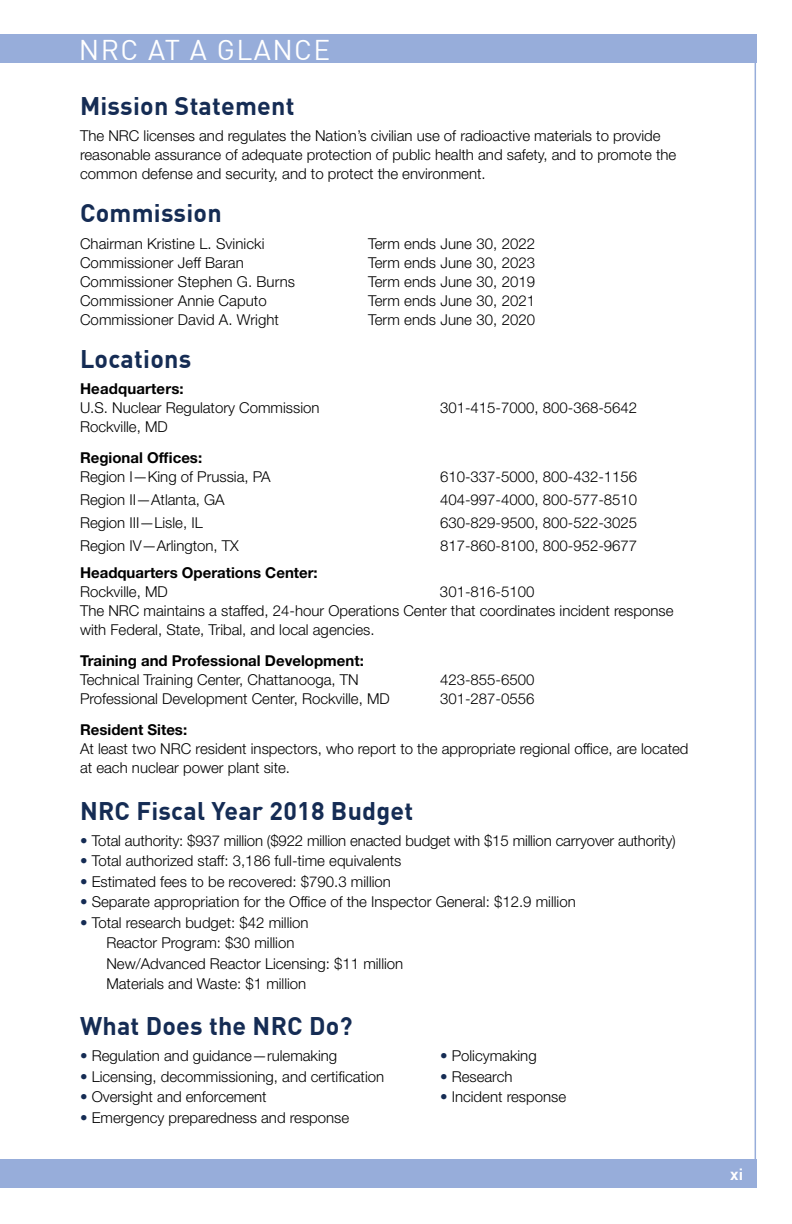
<style>
.page{position:relative;width:792px;height:1224px;background:#fff}
.page>*{position:absolute;margin:0;border:0;box-sizing:border-box;transform-origin:0 0}
.t1{font:28px "DIN Offc";letter-spacing:.05em;color:#fff}
.t2{font:700 25px "DIN Offc";letter-spacing:.01em;color:#152c54}
.t3{font:700 16px "DIN Offc";color:#fff}
.t4{font:300 15px/19px "Helvetica Neue LT Std";color:#000}
.t5{font:700 15px "Helvetica Neue LT Std";color:#000}
.s1{color:#152c54}
</style>
<div class="page">
<div style="left:0;top:35px;width:756px;height:28px;background:#97adda"></div>
<div style="left:0;top:1159px;width:756px;height:29px;background:#97adda"></div>
<hr style="left:755px;top:35px;width:1px;height:1153px;background:#97adda">
<h1 class="t1" style="left:79px;top:32px;width:253px">NRC AT A GLANCE</h1>
<h2 class="t2" style="left:80px;top:90px;width:216px">Mission Statement</h2>
<p class="t4" style="left:80px;top:126px;width:598px">The NRC licenses and regulates the Nation’s civilian use of radioactive materials to provide reasonable assurance of adequate protection of public health and safety, and to promote the common defense and security, and to protect the environment.</p>
<h2 class="t2" style="left:80px;top:197px;width:143px">Commission</h2>
<p class="t4" style="left:80px;top:234px;width:186px">Chairman Kristine L. Svinicki</p>
<p class="t4" style="left:368px;top:234px;width:169px">Term ends June 30, 2022</p>
<p class="t4" style="left:80px;top:253px;width:165px">Commissioner Jeff Baran</p>
<p class="t4" style="left:368px;top:253px;width:169px">Term ends June 30, 2023</p>
<p class="t4" style="left:80px;top:272px;width:217px">Commissioner Stephen G. Burns</p>
<p class="t4" style="left:368px;top:272px;width:169px">Term ends June 30, 2019</p>
<p class="t4" style="left:80px;top:291px;width:188px">Commissioner Annie Caputo</p>
<p class="t4" style="left:368px;top:291px;width:169px">Term ends June 30, 2021</p>
<p class="t4" style="left:80px;top:310px;width:200px">Commissioner David A. Wright</p>
<p class="t4" style="left:368px;top:310px;width:169px">Term ends June 30, 2020</p>
<h2 class="t2" style="left:80px;top:342px;width:113px">Locations</h2>
<p class="t5" style="left:80px;top:379px;width:105px">Headquarters:</p>
<p class="t4" style="left:80px;top:398px;width:241px">U.S. Nuclear Regulatory Commission</p>
<p class="t4" style="left:440px;top:398px;width:199px">301-415-7000, 800-368-5642</p>
<p class="t4" style="left:80px;top:417px;width:89px">Rockville, MD</p>
<p class="t5" style="left:80px;top:448px;width:124px">Regional Offices:</p>
<p class="t4" style="left:80px;top:467px;width:192px">Region I—King of Prussia, PA</p>
<p class="t4" style="left:440px;top:467px;width:199px">610-337-5000, 800-432-1156</p>
<p class="t4" style="left:80px;top:490px;width:146px">Region II—Atlanta, GA</p>
<p class="t4" style="left:440px;top:490px;width:199px">404-997-4000, 800-577-8510</p>
<p class="t4" style="left:80px;top:513px;width:124px">Region III—Lisle, IL</p>
<p class="t4" style="left:440px;top:513px;width:199px">630-829-9500, 800-522-3025</p>
<p class="t4" style="left:80px;top:536px;width:160px">Region IV—Arlington, TX</p>
<p class="t4" style="left:440px;top:536px;width:199px">817-860-8100, 800-952-9677</p>
<p class="t5" style="left:80px;top:563px;width:239px">Headquarters Operations Center:</p>
<p class="t4" style="left:80px;top:582px;width:89px">Rockville, MD</p>
<p class="t4" style="left:80px;top:582px;width:595px;text-indent:360px">301-816-5100<br>The NRC maintains a staffed, 24-hour Operations Center that coordinates incident response with Federal, State, Tribal, and local agencies.</p>
<p class="t5" style="left:80px;top:651px;width:285px">Training and Professional Development:</p>
<p class="t4" style="left:80px;top:670px;width:280px">Technical Training Center, Chattanooga, TN</p>
<p class="t4" style="left:440px;top:670px;width:96px">423-855-6500</p>
<p class="t4" style="left:80px;top:689px;width:311px">Professional Development Center, Rockville, MD</p>
<p class="t4" style="left:440px;top:689px;width:96px">301-287-0556</p>
<p class="t5" style="left:80px;top:720px;width:109px">Resident Sites:</p>
<p class="t4" style="left:80px;top:739px;width:610px">At least two NRC resident inspectors, who report to the appropriate regional office, are located at each nuclear power plant site.</p>
<h2 class="t2" style="left:80px;top:794px;width:335px">NRC Fiscal Year 2018 Budget</h2>
<p class="t4" style="left:80px;top:831px;width:597px"><span class="s1">•</span> Total authority: $937 million ($922 million enacted budget with $15 million carryover authority)</p>
<p class="t4" style="left:80px;top:851px;width:323px"><span class="s1">•</span> Total authorized staff: 3,186 full-time equivalents</p>
<p class="t4" style="left:80px;top:872px;width:312px"><span class="s1">•</span> Estimated fees to be recovered: $790.3 million</p>
<p class="t4" style="left:80px;top:892px;width:497px"><span class="s1">•</span> Separate appropriation for the Office of the Inspector General: $12.9 million</p>
<p class="t4" style="left:106px;top:912px;width:299px;line-height:20.4px;text-indent:-26px"><span class="s1">•</span> Total research budget: $42 million<br>Reactor Program: $30 million<br>New/Advanced Reactor Licensing: $11 million Materials and Waste: $1 million</p>
<h2 class="t2" style="left:80px;top:1010px;width:274px">What Does the NRC Do?</h2>
<p class="t4" style="left:80px;top:1046px;width:259px"><span class="s1">•</span> Regulation and guidance—rulemaking</p>
<p class="t4" style="left:440px;top:1046px;width:98px"><span class="s1">•</span> Policymaking</p>
<p class="t4" style="left:80px;top:1067px;width:306px"><span class="s1">•</span> Licensing, decommissioning, and certification</p>
<p class="t4" style="left:440px;top:1067px;width:74px"><span class="s1">•</span> Research</p>
<p class="t4" style="left:80px;top:1087px;width:188px"><span class="s1">•</span> Oversight and enforcement</p>
<p class="t4" style="left:440px;top:1087px;width:128px"><span class="s1">•</span> Incident response</p>
<p class="t4" style="left:80px;top:1107px;width:271px"><span class="s1">•</span> Emergency preparedness and response</p>
<p class="t3" style="left:730px;top:1163px;width:14px">xi</p>
</div>
